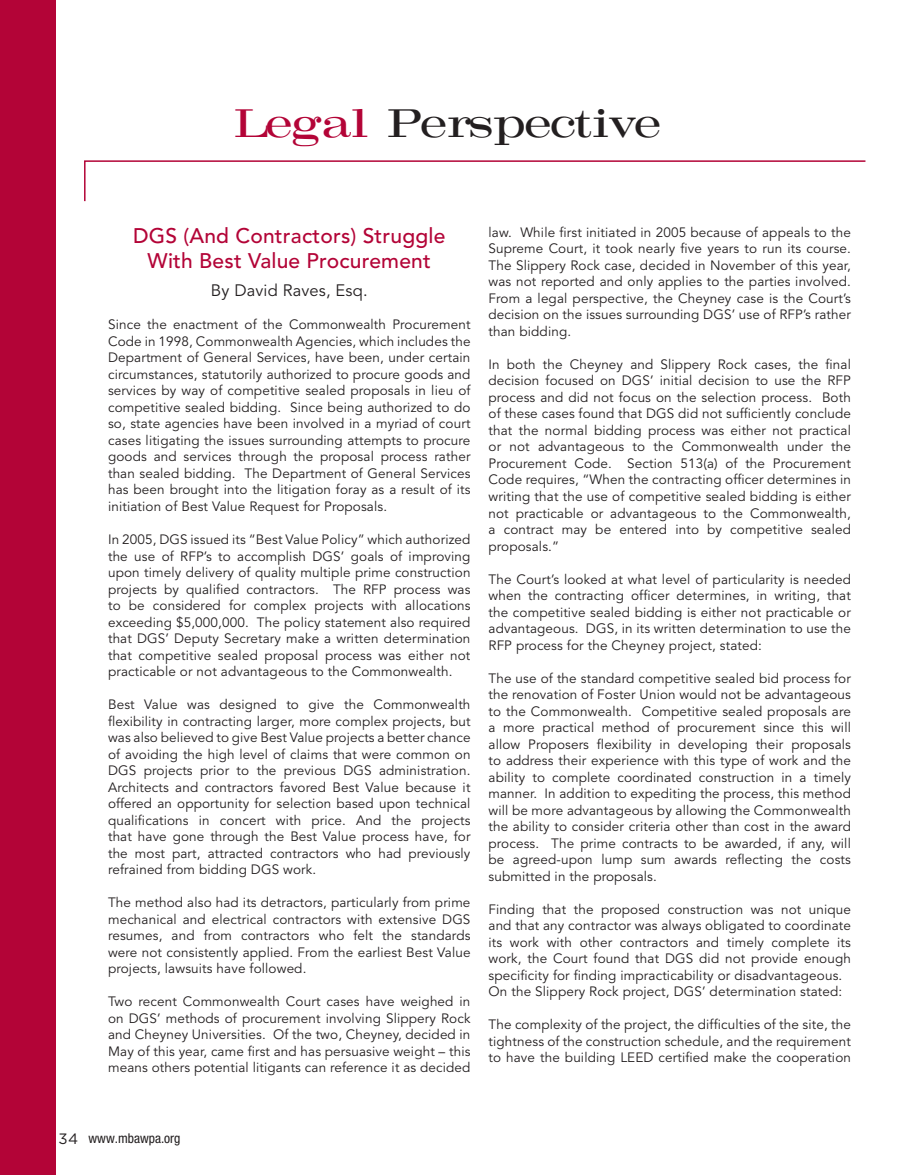
<style>
.page{position:relative;width:905px;height:1175px;background:#fff}
.page>*{position:absolute;margin:0;border:0;box-sizing:border-box;transform-origin:0 0}
.t1{font:42px "Alexandria";color:#231f20}
.t2{font:500 21px/25.2px "Avenir";letter-spacing:.01em;color:#b30437;text-align:center}
.t3{font:16.5px "Avenir";letter-spacing:.01em;color:#231f20}
.t4{font:15px "Gotham";color:#231f20}
.t5{font:13.5px/16.5px "Avenir";letter-spacing:.01em;color:#231f20;text-align:justify}
.t6{font:condensed 13.5px "Helvetica Neue";color:#231f20}
.s1{color:#b30437}
</style>
<div class="page">
<div style="left:0;top:0;width:56px;height:1174px;background:#b30437"></div>
<svg style="left:84px;top:160px;width:782px;height:42px"></svg>
<p class="t1" style="left:232px;top:96px;width:429px"><span class="s1">Legal</span> Perspective</p>
<p class="t2" style="left:133px;top:223px;width:314px">DGS (And Contractors) Struggle<br>With Best Value Procurement</p>
<p class="t3" style="left:211px;top:281px;width:158px">By David Raves, Esq.</p>
<p class="t5" style="left:108px;top:317px;width:364px">Since the enactment of the Commonwealth Procurement Code in 1998, Commonwealth Agencies, which includes the Department of General Services, have been, under certain circumstances, statutorily authorized to procure goods and services by way of competitive sealed proposals in lieu of competitive sealed bidding. Since being authorized to do so, state agencies have been involved in a myriad of court cases litigating the issues surrounding attempts to procure goods and services through the proposal process rather than sealed bidding. The Department of General Services has been brought into the litigation foray as a result of its initiation of Best Value Request for Proposals.</p>
<p class="t5" style="left:108px;top:531px;width:364px">In 2005, DGS issued its “Best Value Policy” which authorized the use of RFP’s to accomplish DGS’ goals of improving upon timely delivery of quality multiple prime construction projects by qualified contractors. The RFP process was to be considered for complex projects with allocations exceeding $5,000,000. The policy statement also required that DGS’ Deputy Secretary make a written determination that competitive sealed proposal process was either not practicable or not advantageous to the Commonwealth.</p>
<p class="t5" style="left:108px;top:696px;width:364px">Best Value was designed to give the Commonwealth flexibility in contracting larger, more complex projects, but was also believed to give Best Value projects a better chance of avoiding the high level of claims that were common on DGS projects prior to the previous DGS administration.<br>Architects and contractors favored Best Value because it offered an opportunity for selection based upon technical qualifications in concert with price. And the projects that have gone through the Best Value process have, for the most part, attracted contractors who had previously refrained from bidding DGS work.</p>
<p class="t5" style="left:108px;top:894px;width:364px">The method also had its detractors, particularly from prime mechanical and electrical contractors with extensive DGS resumes, and from contractors who felt the standards were not consistently applied. From the earliest Best Value projects, lawsuits have followed.</p>
<p class="t5" style="left:108px;top:993px;width:364px">Two recent Commonwealth Court cases have weighed in on DGS’ methods of procurement involving Slippery Rock and Cheyney Universities. Of the two, Cheyney, decided in May of this year, came first and has persuasive weight – this means others potential litigants can reference it as decided</p>
<p class="t5" style="left:488px;top:224px;width:364px">law. While first initiated in 2005 because of appeals to the Supreme Court, it took nearly five years to run its course.<br>The Slippery Rock case, decided in November of this year, was not reported and only applies to the parties involved.<br>From a legal perspective, the Cheyney case is the Court’s decision on the issues surrounding DGS’ use of RFP’s rather than bidding.</p>
<p class="t5" style="left:488px;top:356px;width:364px">In both the Cheyney and Slippery Rock cases, the final decision focused on DGS’ initial decision to use the RFP process and did not focus on the selection process. Both of these cases found that DGS did not sufficiently conclude that the normal bidding process was either not practical or not advantageous to the Commonwealth under the Procurement Code. Section 513(a) of the Procurement Code requires, “When the contracting officer determines in writing that the use of competitive sealed bidding is either not practicable or advantageous to the Commonwealth, a contract may be entered into by competitive sealed proposals.”</p>
<p class="t5" style="left:488px;top:571px;width:364px">The Court’s looked at what level of particularity is needed when the contracting officer determines, in writing, that the competitive sealed bidding is either not practicable or advantageous. DGS, in its written determination to use the RFP process for the Cheyney project, stated:</p>
<p class="t5" style="left:488px;top:670px;width:364px">The use of the standard competitive sealed bid process for the renovation of Foster Union would not be advantageous to the Commonwealth. Competitive sealed proposals are a more practical method of procurement since this will allow Proposers flexibility in developing their proposals to address their experience with this type of work and the ability to complete coordinated construction in a timely manner. In addition to expediting the process, this method will be more advantageous by allowing the Commonwealth the ability to consider criteria other than cost in the award process. The prime contracts to be awarded, if any, will be agreed-upon lump sum awards reflecting the costs submitted in the proposals.</p>
<p class="t5" style="left:488px;top:901px;width:364px">Finding that the proposed construction was not unique and that any contractor was always obligated to coordinate its work with other contractors and timely complete its work, the Court found that DGS did not provide enough specificity for finding impracticability or disadvantageous.</p>
<p class="t5" style="left:488px;top:983px;width:355px">On the Slippery Rock project, DGS’ determination stated:</p>
<p class="t5" style="left:488px;top:1016px;width:364px">The complexity of the project, the difficulties of the site, the tightness of the construction schedule, and the requirement to have the building LEED certified make the cooperation</p>
<p class="t4" style="left:58px;top:1130px;width:21px">34</p>
<p class="t6" style="left:88px;top:1130px;width:93px">www.mbawpa.org</p>
</div>
